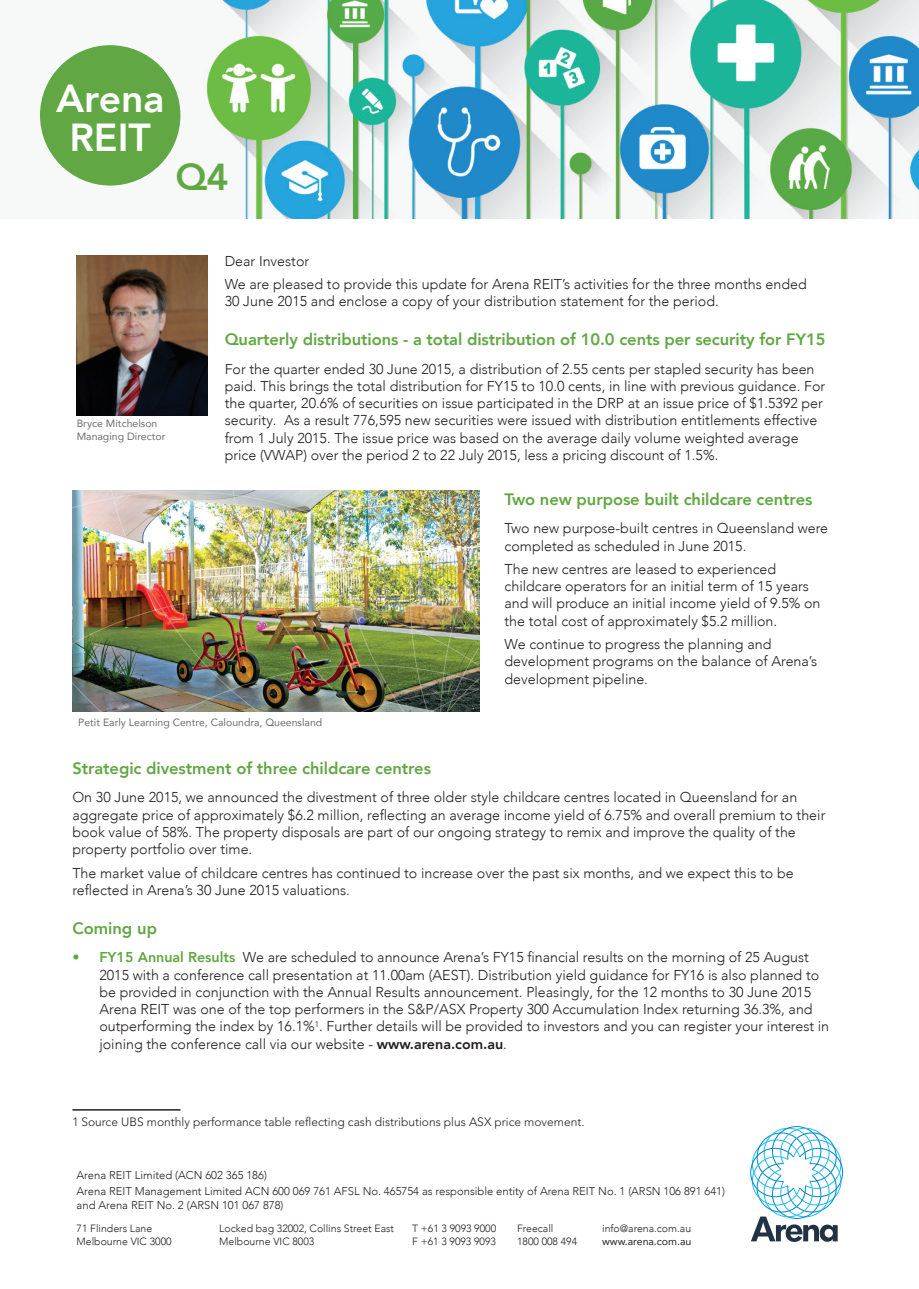
<style>
.page{position:relative;width:919px;height:1289px;background:#fff}
.page>*{position:absolute;margin:0;border:0;box-sizing:border-box;transform-origin:0 0}
.t1{font:800 39px/39px "Avenir LT Com";color:#fff;text-align:center}
.t2{font:800 37.5px "Avenir LT Com";color:#61a844}
.t3{font:800 16.5px "Avenir LT Com";letter-spacing:-.005em;color:#61a844}
.t4{font:300 14.25px/17.2px "Avenir LT Com";color:#231f20}
.t5{font:300 12px "Avenir LT Std";color:#231f20}
.t6{font:300 11.25px/15.8px "Avenir LT Com";color:#231f20}
.t7{font:300 10.5px/13.5px "Avenir LT Com";color:#231f20}
.t8{font:10.5px/13.5px "Avenir LT Com";color:#6c6d70}
.t9{font:10.5px "Avenir LT Com";color:#231f20}
.s1{font-weight:800;color:#61a844}
.s2{font-weight:800}
</style>
<div class="page">
<img style="left:40px;top:0;width:878px;height:218px">
<svg style="left:750px;top:1126px;width:93px;height:115px"></svg>
<div style="left:40px;top:45px;width:140px;height:140px;background:#61a844;border-radius:50%"></div>
<img style="left:77px;top:255px;width:131px;height:160px">
<img style="left:72px;top:490px;width:406px;height:221px">
<hr style="left:72px;top:1109px;width:108px;height:1px;background:#231f20">
<h1 class="t1" style="left:56px;top:79px;width:110px">Arena<br>REIT</h1>
<h2 class="t2" style="left:175px;top:155px;width:55px">Q4</h2>
<p class="t4" style="left:225px;top:249px;width:583px;line-height:23.2px">Dear Investor<br>We are pleased to provide this update for Arena REIT’s activities for the three months ended</p>
<p class="t4" style="left:225px;top:292px;width:495px">30 June 2015 and enclose a copy of your distribution statement for the period.</p>
<p class="t3" style="left:225px;top:329px;width:602px">Quarterly distributions - a total distribution of 10.0 cents per security for FY15</p>
<p class="t4" style="left:225px;top:360px;width:602px">For the quarter ended 30 June 2015, a distribution of 2.55 cents per stapled security has been paid. This brings the total distribution for FY15 to 10.0 cents, in line with previous guidance. For the quarter, 20.6% of securities on issue participated in the DRP at an issue price of $1.5392 per security. As a result 776,595 new securities were issued with distribution entitlements effective from 1 July 2015. The issue price was based on the average daily volume weighted average price (VWAP) over the period 2 to 22 July 2015, less a pricing discount of 1.5%.</p>
<p class="t3" style="left:504px;top:489px;width:309px">Two new purpose built childcare centres</p>
<p class="t4" style="left:504px;top:520px;width:325px">Two new purpose-built centres in Queensland were completed as scheduled in June 2015.</p>
<p class="t4" style="left:504px;top:560px;width:317px">The new centres are leased to experienced childcare operators for an initial term of 15 years and will produce an initial income yield of 9.5% on the total cost of approximately $5.2 million.</p>
<p class="t4" style="left:504px;top:635px;width:314px">We continue to progress the planning and development programs on the balance of Arena’s development pipeline.</p>
<p class="t8" style="left:78px;top:715px;width:245px">Petit Early Learning Centre, Caloundra, Queensland</p>
<p class="t3" style="left:72px;top:758px;width:360px">Strategic divestment of three childcare centres</p>
<p class="t4" style="left:72px;top:789px;width:754px">On 30 June 2015, we announced the divestment of three older style childcare centres located in Queensland for an aggregate price of approximately $6.2 million, reflecting an average income yield of 6.75% and overall premium to their book value of 58%. The property disposals are part of our ongoing strategy to remix and improve the quality of the property portfolio over time.</p>
<p class="t4" style="left:72px;top:864px;width:722px">The market value of childcare centres has continued to increase over the past six months, and we expect this to be reflected in Arena’s 30 June 2015 valuations.</p>
<p class="t3" style="left:72px;top:918px;width:86px">Coming up</p>
<p class="t4" style="left:99px;top:948px;width:731px;text-indent:-27px"><span class="s1">• FY15 Annual Results</span> We are scheduled to announce Arena’s FY15 financial results on the morning of 25 August 2015 with a conference call presentation at 11.00am (AEST). Distribution yield guidance for FY16 is also planned to be provided in conjunction with the Annual Results announcement. Pleasingly, for the 12 months to 30 June 2015<br>Arena REIT was one of the top performers in the S&amp;P/ASX Property 300 Accumulation Index returning 36.3%, and outperforming the index by 16.1%<sup>1</sup>. Further details will be provided to investors and you can register your interest in joining the conference call via our website - <span class="s2">www.arena.com.au</span>.</p>
<p class="t8" style="left:77px;top:416px;width:90px">Bryce Mitchelson<br>Managing Director</p>
<p class="t5" style="left:72px;top:1114px;width:513px">1 Source UBS monthly performance table reflecting cash distributions plus ASX price movement.</p>
<p class="t6" style="left:77px;top:1167px;width:650px">Arena REIT Limited (ACN 602 365 186)<br>Arena REIT Management Limited ACN 600 069 761 AFSL No. 465754 as responsible entity of Arena REIT No. 1 (ARSN 106 891 641)</p>
<p class="t6" style="left:77px;top:1196px;width:208px">and Arena REIT No. 2 (ARSN 101 067 878)</p>
<p class="t7" style="left:77px;top:1221px;width:97px">71 Flinders Lane<br>Melbourne VIC 3000</p>
<p class="t7" style="left:219px;top:1221px;width:176px">Locked bag 32002, Collins Street East<br>Melbourne VIC 8003</p>
<p class="t7" style="left:412px;top:1221px;width:86px">T +61 3 9093 9000<br>F +61 3 9093 9093</p>
<p class="t7" style="left:517px;top:1221px;width:62px">Freecall<br>1800 008 494</p>
<p class="t7" style="left:602px;top:1221px;width:90px">info@arena.com.au</p>
<p class="t9" style="left:602px;top:1235px;width:91px">www.arena.com.au</p>
</div>
